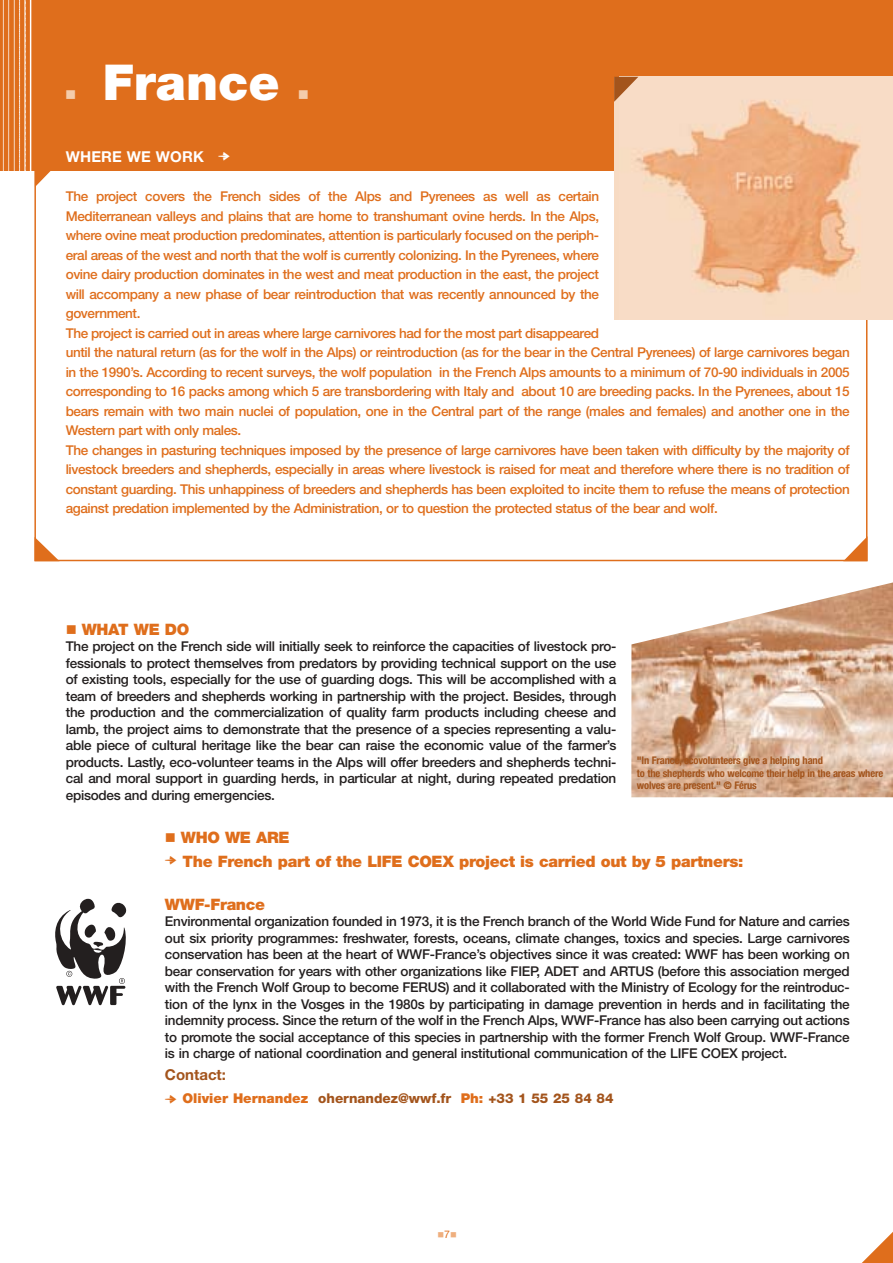
<style>
.page{position:relative;width:893px;height:1263px;background:#fff}
.page>*{position:absolute;margin:0;border:0;box-sizing:border-box;transform-origin:0 0}
.t1{font:900 49.5px "Helvetica Neue";color:#fff}
.t2{font:900 15.75px/23.7px "Helvetica Neue";letter-spacing:-.02em;color:#df6e1c}
.t3{font:700 15px "Helvetica Neue";letter-spacing:.01em;color:#fff}
.t4{font:700 15px "Helvetica Neue";color:#a3541c}
.t5{font:500 13.5px/16.5px "Helvetica Neue";letter-spacing:-.015em;color:#231f1f;text-align:justify}
.t6{font:500 13.5px/19.5px "Helvetica Neue";letter-spacing:-.03em;color:#df6e1c}
.t7{font:800 13.5px "Helvetica Neue";color:#a3541c}
.t8{font:700 condensed 10.5px/12.6px "Helvetica Neue";letter-spacing:-.015em;color:#a3541c}
.t9{font:10.5px "Helvetica Neue";color:#df6e1c}
.s1{font-family:"Fleches Left Right";font-weight:400}
.s2{font-family:"Fleches Left Right";font-weight:400;font-size:15px}
.s3{font-family:"Fleches Left Right";font-weight:400;font-size:15px;color:#df6e1c}
.s4{font-weight:900;color:#df6e1c}
</style>
<div class="page">
<div style="left:0;top:0;width:892px;height:170px;background:#df6e1c"></div>
<svg style="left:35px;top:170px;width:24px;height:17px"></svg>
<svg style="left:35px;top:537px;width:25px;height:24px"></svg>
<svg style="left:843px;top:536px;width:24px;height:25px"></svg>
<svg style="left:862px;top:1233px;width:30px;height:30px"></svg>
<img style="left:2px;top:0;width:30px;height:170px">
<svg style="left:55px;top:898px;width:72px;height:107px"></svg>
<img style="left:619px;top:77px;width:273px;height:242px">
<svg style="left:614px;top:77px;width:24px;height:25px"></svg>
<img style="left:631px;top:582px;width:261px;height:215px">
<h1 class="t1" style="left:103px;top:65px;width:178px">France</h1>
<p class="t3" style="left:66px;top:152px;width:166px">WHERE WE WORK <span class="s1">e</span></p>
<p class="t6" style="left:66px;top:188px;width:785px">The project covers the French sides of the Alps and Pyrenees as well as certain<br>Mediterranean valleys and plains that are home to transhumant ovine herds. In the Alps,<br>where ovine meat production predominates, attention is particularly focused on the periph-<br>eral areas of the west and north that the wolf is currently colonizing. In the Pyrenees, where<br>ovine dairy production dominates in the west and meat production in the east, the project<br>will accompany a new phase of bear reintroduction that was recently announced by the<br>government.<br>The project is carried out in areas where large carnivores had for the most part disappeared<br>until the natural return (as for the wolf in the Alps) or reintroduction (as for the bear in the Central Pyrenees) of large carnivores began in the 1990’s. According to recent surveys, the wolf population in the French Alps amounts to a minimum of 70-90 individuals in 2005 corresponding to 16 packs among which 5 are transbordering with Italy and about 10 are breeding packs. In the Pyrenees, about 15 bears remain with two main nuclei of population, one in the Central part of the range (males and females) and another one in the Western part with only males.<br>The changes in pasturing techniques imposed by the presence of large carnivores have been taken with difficulty by the majority of livestock breeders and shepherds, especially in areas where livestock is raised for meat and therefore where there is no tradition of constant guarding. This unhappiness of breeders and shepherds has been exploited to incite them to refuse the means of protection against predation implemented by the Administration, or to question the protected status of the bear and wolf.</p>
<p class="t2" style="left:82px;top:618px;width:109px">WHAT WE DO</p>
<p class="t5" style="left:66px;top:639px;width:552px">The project on the French side will initially seek to reinforce the capacities of livestock pro&shy;fessionals to protect themselves from predators by providing technical support on the use of existing tools, especially for the use of guarding dogs. This will be accomplished with a team of breeders and shepherds working in partnership with the project. Besides, through the production and the commercialization of quality farm products including cheese and lamb, the project aims to demonstrate that the presence of a species representing a valu&shy;able piece of cultural heritage like the bear can raise the economic value of the farmer’s products. Lastly, eco-volunteer teams in the Alps will offer breeders and shepherds techni&shy;cal and moral support in guarding herds, in particular at night, during repeated predation episodes and during emergencies.</p>
<p class="t2" style="left:165px;top:827px;width:580px;text-indent:16px">WHO WE ARE<br><span class="s2">e</span> The French part of the LIFE COEX project is carried out by 5 partners:</p>
<p class="t2" style="left:165px;top:893px;width:102px">WWF-France</p>
<p class="t5" style="left:165px;top:914px;width:686px">Environmental organization founded in 1973, it is the French branch of the World Wide Fund for Nature and carries out six priority programmes: freshwater, forests, oceans, climate changes, toxics and species. Large carnivores conservation has been at the heart of WWF-France’s objectives since it was created: WWF has been working on bear conservation for years with other organizations like FIEP, ADET and ARTUS (before this association merged with the French Wolf Group to become FERUS) and it collaborated with the Ministry of Ecology for the reintroduc&shy;tion of the lynx in the Vosges in the 1980s by participating in damage prevention in herds and in facilitating the indemnity process. Since the return of the wolf in the French Alps, WWF-France has also been carrying out actions to promote the social acceptance of this species in partnership with the former French Wolf Group. WWF-France is in charge of national coordination and general institutional communication of the LIFE COEX project.</p>
<p class="t4" style="left:165px;top:1070px;width:63px">Contact:</p>
<p class="t7" style="left:165px;top:1093px;width:450px"><span class="s3">e</span> <span class="s4">Olivier Hernandez</span> ohernandez@wwf.fr <span class="s4">Ph:</span> +33 1 55 25 84 84</p>
<p class="t8" style="left:637px;top:755px;width:248px">"In France, ecovolunteers give a helping hand<br>to the shepherds who welcome their help in the areas where wolves are present." © Férus</p>
<p class="t9" style="left:444px;top:1230px;width:7px">7</p>
</div>
